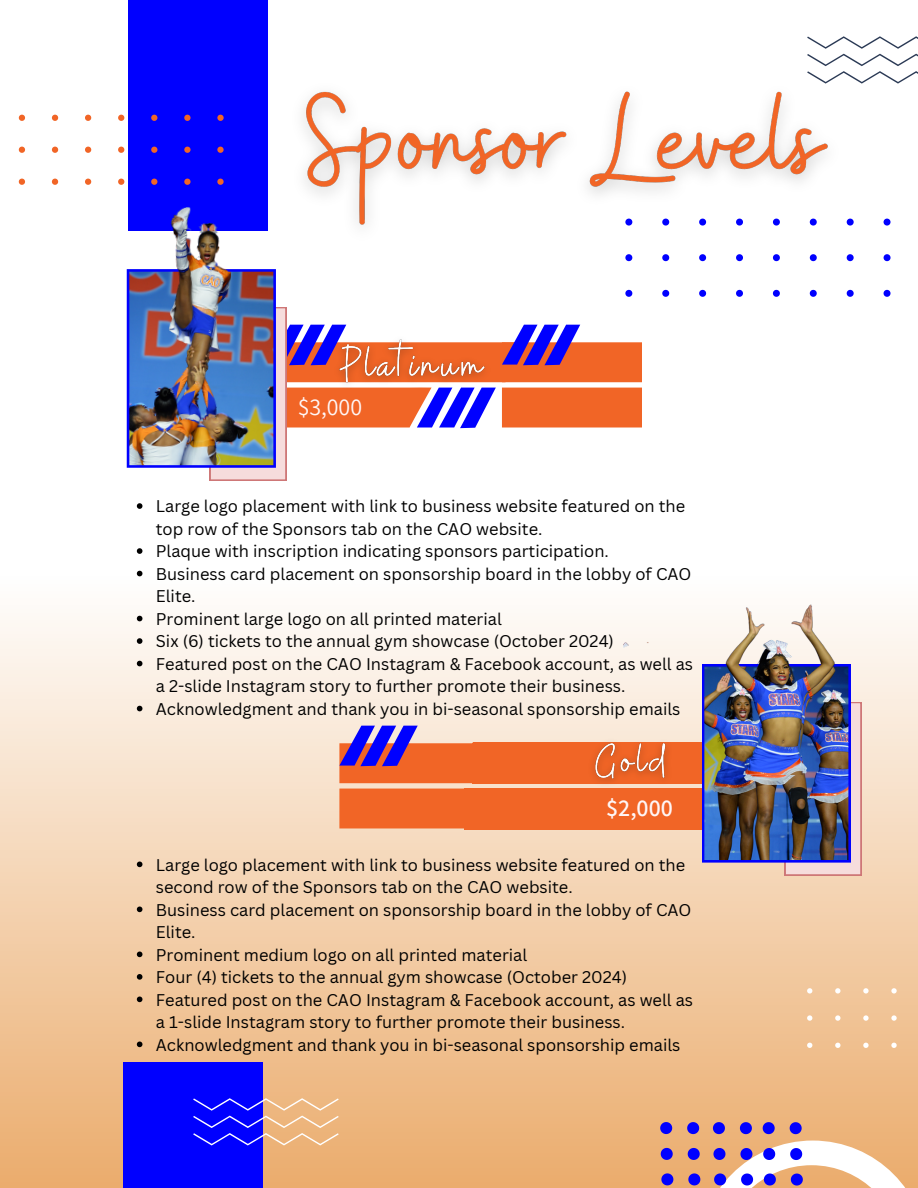
<style>
.page{position:relative;width:918px;height:1188px;background:#fff}
.page>*{position:absolute;margin:0;border:0;box-sizing:border-box;transform-origin:0 0}
.t1{font:600 23.85px "Assistant";color:#fff6f6}
.t2{font:23.85px "Assistant";color:#fff6f6}
.t3{font:16.5px/22.5px "Canva Sans";color:#000}
</style>
<div class="page">
<div style="left:128px;top:0;width:140px;height:231px;background:#00f"></div>
<div style="left:0;top:573px;width:918px;height:615px;background:linear-gradient(to bottom,#fff,#ebac6d)"></div>
<div style="left:123px;top:1062px;width:140px;height:126px;background:#00f"></div>
<svg style="left:193px;top:1098px;width:146px;height:47px"></svg>
<svg style="left:18px;top:115px;width:206px;height:70px"></svg>
<svg style="left:660px;top:1122px;width:12px;height:12px"></svg>
<svg style="left:661px;top:1148px;width:12px;height:12px"></svg>
<svg style="left:661px;top:1173px;width:12px;height:12px"></svg>
<svg style="left:687px;top:1122px;width:12px;height:12px"></svg>
<svg style="left:713px;top:1122px;width:12px;height:12px"></svg>
<svg style="left:740px;top:1122px;width:12px;height:12px"></svg>
<svg style="left:763px;top:1122px;width:12px;height:12px"></svg>
<svg style="left:790px;top:1122px;width:12px;height:12px"></svg>
<svg style="left:688px;top:1141px;width:230px;height:47px"></svg>
<svg style="left:853px;top:36px;width:65px;height:48px"></svg>
<svg style="left:807px;top:988px;width:111px;height:74px"></svg>
<svg style="left:339px;top:664px;width:522px;height:211px"></svg>
<img style="left:583px;top:720px;width:100px;height:92px">
<img style="left:624px;top:594px;width:294px;height:180px">
<svg style="left:127px;top:219px;width:764px;height:262px"></svg>
<img style="left:52px;top:184px;width:215px;height:196px">
<img style="left:326px;top:321px;width:173px;height:98px">
<svg style="left:137px;top:503px;width:5px;height:6px"></svg>
<svg style="left:137px;top:548px;width:5px;height:6px"></svg>
<svg style="left:137px;top:571px;width:5px;height:5px"></svg>
<svg style="left:137px;top:616px;width:5px;height:5px"></svg>
<svg style="left:137px;top:638px;width:5px;height:6px"></svg>
<svg style="left:137px;top:661px;width:5px;height:5px"></svg>
<svg style="left:137px;top:706px;width:5px;height:5px"></svg>
<img style="left:283px;top:36px;width:570px;height:235px">
<svg style="left:137px;top:862px;width:5px;height:5px"></svg>
<svg style="left:137px;top:907px;width:5px;height:5px"></svg>
<svg style="left:137px;top:952px;width:5px;height:5px"></svg>
<svg style="left:137px;top:974px;width:5px;height:6px"></svg>
<svg style="left:137px;top:997px;width:5px;height:5px"></svg>
<svg style="left:137px;top:1042px;width:5px;height:5px"></svg>
<p class="t2" style="left:298px;top:391px;width:66px">$3,000</p>
<p class="t3" style="left:156px;top:495px;width:531px">Large logo placement with link to business website featured on the top row of the Sponsors tab on the CAO website.</p>
<p class="t3" style="left:156px;top:540px;width:455px">Plaque with inscription indicating sponsors participation.</p>
<p class="t3" style="left:156px;top:562px;width:537px">Business card placement on sponsorship board in the lobby of CAO<br>Elite.</p>
<p class="t3" style="left:156px;top:607px;width:348px">Prominent large logo on all printed material</p>
<p class="t3" style="left:156px;top:630px;width:460px">Six (6) tickets to the annual gym showcase (October 2024)</p>
<p class="t3" style="left:156px;top:652px;width:539px">Featured post on the CAO Instagram &amp; Facebook account, as well as a 2-slide Instagram story to further promote their business.</p>
<p class="t3" style="left:156px;top:697px;width:526px">Acknowledgment and thank you in bi-seasonal sponsorship emails</p>
<p class="t1" style="left:606px;top:792px;width:68px">$2,000</p>
<p class="t3" style="left:156px;top:853px;width:531px">Large logo placement with link to business website featured on the second row of the Sponsors tab on the CAO website.</p>
<p class="t3" style="left:156px;top:898px;width:537px">Business card placement on sponsorship board in the lobby of CAO<br>Elite.</p>
<p class="t3" style="left:156px;top:943px;width:373px">Prominent medium logo on all printed material</p>
<p class="t3" style="left:156px;top:965px;width:473px">Four (4) tickets to the annual gym showcase (October 2024)</p>
<p class="t3" style="left:156px;top:988px;width:539px">Featured post on the CAO Instagram &amp; Facebook account, as well as a 1-slide Instagram story to further promote their business.</p>
<p class="t3" style="left:156px;top:1033px;width:526px">Acknowledgment and thank you in bi-seasonal sponsorship emails</p>
</div>
